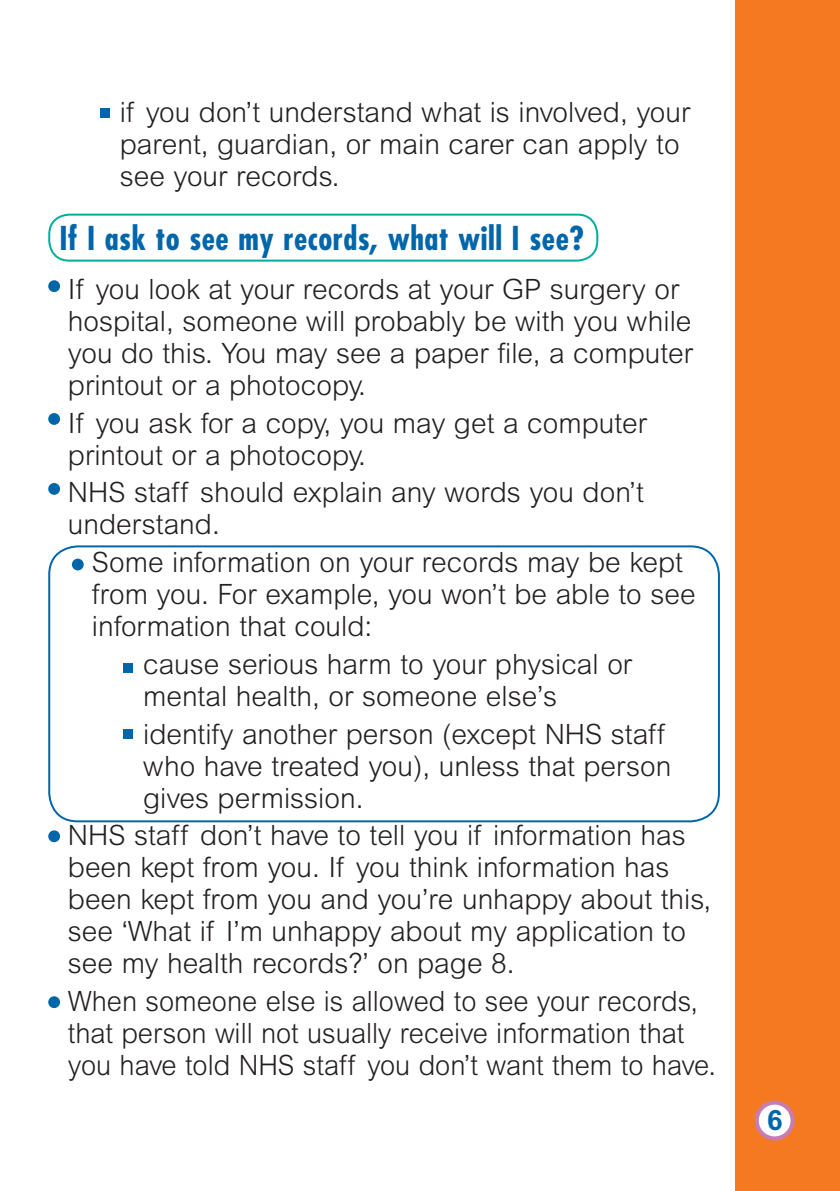
<style>
.page{position:relative;width:840px;height:1191px;background:#fff}
.page>*{position:absolute;margin:0;border:0;box-sizing:border-box;transform-origin:0 0}
.t1{font:700 condensed 32px "Futura";letter-spacing:.015em;color:#06a}
.t2{font:300 28px/32px "Arial";color:#231f20}
.t3{font:700 28px "Arial";color:#06a}
</style>
<div class="page">
<div style="left:48px;top:545px;width:671px;height:277px;border:2px solid #06a;border-radius:28px"></div>
<div style="left:734px;top:0;width:105px;height:1191px;background:#f47921"></div>
<div style="left:756px;top:1102px;width:36px;height:36px;background:#fff;border-radius:50%"></div>
<div style="left:754px;top:1100px;width:40px;height:40px;border:4px solid #c77db4;border-radius:50%"></div>
<div style="left:48px;top:214px;width:550px;height:48px;border:2px solid #00ae9d;border-radius:20px"></div>
<div style="left:48px;top:280px;width:12px;height:12px;background:#06a;border-radius:50%"></div>
<div style="left:48px;top:413px;width:12px;height:12px;background:#06a;border-radius:50%"></div>
<div style="left:48px;top:483px;width:12px;height:12px;background:#06a;border-radius:50%"></div>
<div style="left:48px;top:830px;width:12px;height:12px;background:#06a;border-radius:50%"></div>
<div style="left:72px;top:558px;width:12px;height:12px;background:#06a;border-radius:50%"></div>
<div style="left:123px;top:729px;width:10px;height:10px;background:#06a"></div>
<div style="left:123px;top:663px;width:10px;height:10px;background:#06a"></div>
<div style="left:100px;top:108px;width:9px;height:10px;background:#06a"></div>
<div style="left:48px;top:996px;width:12px;height:12px;background:#06a;border-radius:50%"></div>
<p class="t2" style="left:120px;top:96px;width:571px">if you don’t understand what is involved, your parent, guardian, or main carer can apply to see your records.</p>
<p class="t1" style="left:59px;top:217px;width:526px">If I ask to see my records, what will I see?</p>
<p class="t2" style="left:68px;top:273px;width:626px">If you look at your records at your GP surgery or hospital, someone will probably be with you while you do this. You may see a paper file, a computer printout or a photocopy.</p>
<p class="t2" style="left:68px;top:407px;width:580px">If you ask for a copy, you may get a computer printout or a photocopy.</p>
<p class="t2" style="left:68px;top:476px;width:577px">NHS staff should explain any words you don’t understand.</p>
<p class="t2" style="left:92px;top:546px;width:605px">Some information on your records may be kept from you. For example, you won’t be able to see information that could:</p>
<p class="t2" style="left:143px;top:648px;width:490px">cause serious harm to your physical or mental health, or someone else’s</p>
<p class="t2" style="left:143px;top:717px;width:529px">identify another person (except NHS staff who have treated you), unless that person gives permission.</p>
<p class="t2" style="left:68px;top:819px;width:644px">NHS staff don’t have to tell you if information has been kept from you. If you think information has been kept from you and you’re unhappy about this, see ‘What if I’m unhappy about my application to see my health records?’ on page 8.</p>
<p class="t2" style="left:68px;top:985px;width:649px">When someone else is allowed to see your records, that person will not usually receive information that you have told NHS staff you don’t want them to have.</p>
<p class="t3" style="left:766px;top:1104px;width:17px">6</p>
</div>
